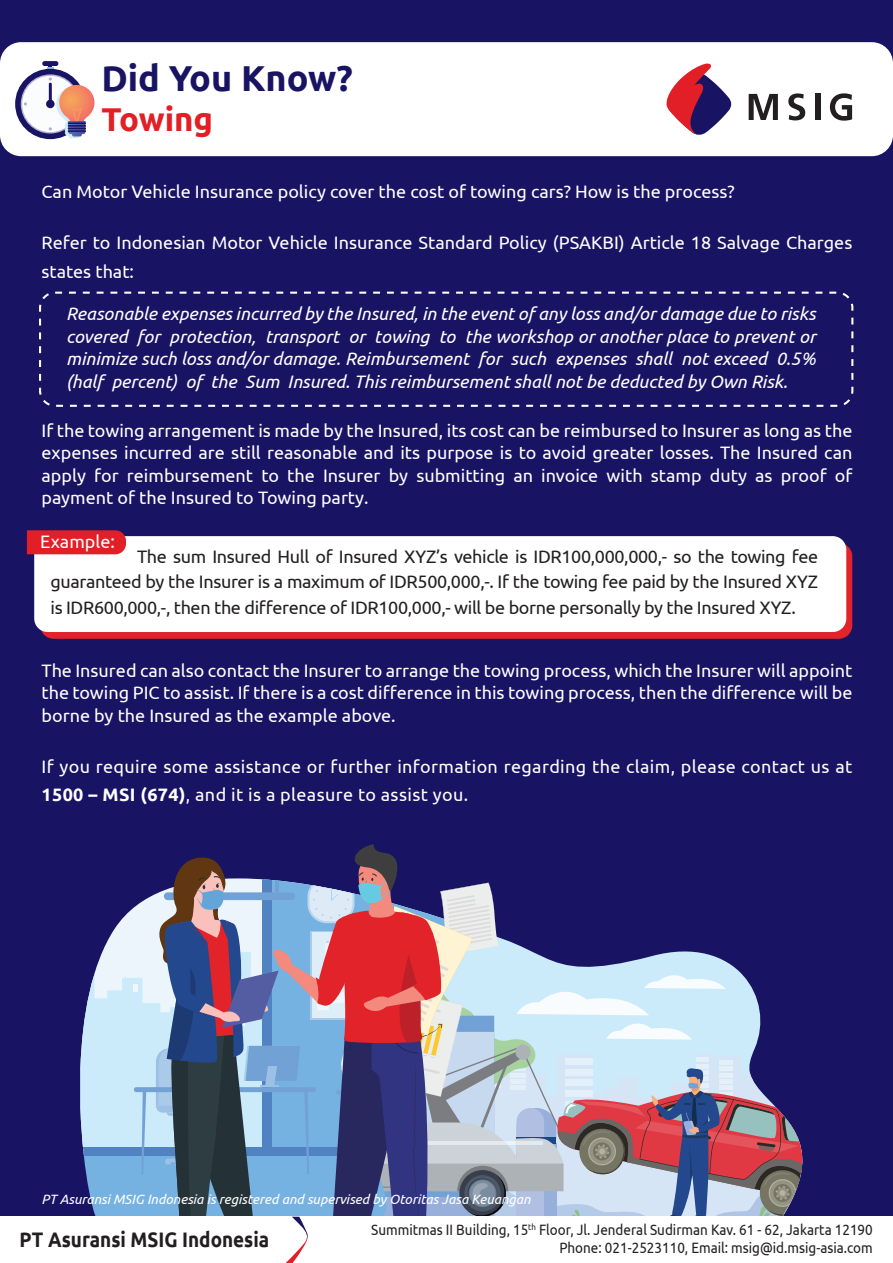
<style>
.page{position:relative;width:893px;height:1263px;background:#191364}
.page>*{position:absolute;margin:0;border:0;box-sizing:border-box;transform-origin:0 0}
.t1{font:700 36px "Ubuntu";color:#191364}
.t2{font:700 33px "Ubuntu";color:#e21f26}
.t3{font:700 21px "Ubuntu";color:#231f20;scale:.9 1}
.t4{font:18px/22.5px "Ubuntu";color:#fff;text-align:justify}
.t5{font:italic 18px/22.5px "Ubuntu";color:#fff;text-align:justify}
.t6{font:18px/25.5px "Ubuntu";letter-spacing:-.02em;color:#231f20;text-align:justify}
.t7{font:18px/28.5px "Ubuntu";letter-spacing:.02em;color:#fff}
.t8{font:15px/18px "Ubuntu";color:#231f20;text-align:right;scale:.9 1}
.t9{font:italic 13.5px "Ubuntu";color:#fff}
.s1{font-weight:700}
</style>
<div class="page">
<div style="left:0;top:42px;width:893px;height:114px;background:#fff;border-radius:21px"></div>
<svg style="left:666px;top:63px;width:66px;height:72px"></svg>
<svg style="left:749px;top:94px;width:29px;height:26px"></svg>
<svg style="left:788px;top:93px;width:17px;height:27px"></svg>
<div style="left:816px;top:94px;width:5px;height:26px;background:#231f20"></div>
<svg style="left:830px;top:93px;width:22px;height:28px"></svg>
<div style="left:0;top:1217px;width:893px;height:46px;background:#fff"></div>
<svg style="left:80px;top:844px;width:747px;height:419px"></svg>
<div style="left:42px;top:61px;width:16px;height:5px;background:#191364;border-radius:2px"></div>
<div style="left:15px;top:69px;width:70px;height:70px;background:#191364;border-radius:50%"></div>
<svg style="left:21px;top:74px;width:59px;height:60px"></svg>
<div style="left:22px;top:76px;width:56px;height:56px;background:#fafcfd;border-radius:50%"></div>
<svg style="left:47px;top:65px;width:48px;height:73px"></svg>
<div style="left:40px;top:543px;width:812px;height:96px;background:#e3232a;border-radius:14px"></div>
<div style="left:34px;top:536px;width:812px;height:96px;background:#fff;border-radius:14px"></div>
<div style="left:27px;top:530px;width:99px;height:24px;background:#e21f26"></div>
<div style="left:39px;top:292px;width:814px;height:115px;border:2px dashed #fff;border-radius:15px"></div>
<h1 class="t1" style="left:101px;top:56px;width:253px">Did You Know?</h1>
<h2 class="t2" style="left:101px;top:99px;width:113px">Towing</h2>
<p class="t4" style="left:42px;top:180px;width:695px">Can Motor Vehicle Insurance policy cover the cost of towing cars? How is the process?</p>
<p class="t4" style="left:42px;top:228px;width:812px;line-height:28.5px">Refer to Indonesian Motor Vehicle Insurance Standard Policy (PSAKBI) Article 18 Salvage Charges states that:</p>
<p class="t5" style="left:66px;top:302px;width:751px">Reasonable expenses incurred by the Insured, in the event of any loss and/or damage due to risks covered for protection, transport or towing to the workshop or another place to prevent or minimize such loss and/or damage. Reimbursement for such expenses shall not exceed 0.5% (half percent) of the Sum Insured. This reimbursement shall not be deducted by Own Risk.</p>
<p class="t4" style="left:42px;top:418px;width:812px">If the towing arrangement is made by the Insured, its cost can be reimbursed to Insurer as long as the expenses incurred are still reasonable and its purpose is to avoid greater losses. The Insured can apply for reimbursement to the Insurer by submitting an invoice with stamp duty as proof of payment of the Insured to Towing party.</p>
<p class="t4" style="left:40px;top:530px;width:76px">Example:</p>
<p class="t6" style="left:51px;top:543px;width:769px;text-indent:87px">The sum Insured Hull of Insured XYZ’s vehicle is IDR100,000,000,- so the towing fee guaranteed by the Insurer is a maximum of IDR500,000,-. If the towing fee paid by the Insured XYZ is IDR600,000,-, then the difference of IDR100,000,- will be borne personally by the Insured XYZ.</p>
<p class="t4" style="left:42px;top:658px;width:812px">The Insured can also contact the Insurer to arrange the towing process, which the Insurer will appoint the towing PIC to assist. If there is a cost difference in this towing process, then the difference will be borne by the Insured as the example above.</p>
<p class="t7" style="left:42px;top:751px;width:812px">If you require some assistance or further information regarding the claim, please contact us at<br><span class="s1">1500 – MSI (674)</span>, and it is a pleasure to assist you.</p>
<p class="t9" style="left:42px;top:1191px;width:491px">PT Asuransi MSIG Indonesia is registered and supervised by Otoritas Jasa Keuangan</p>
<p class="t3" style="left:20px;top:1226px;width:279px">PT Asuransi MSIG Indonesia</p>
<p class="t8" style="left:371px;top:1220px;width:559px">Summitmas II Building, 15<sup>th</sup> Floor, Jl. Jenderal Sudirman Kav. 61 - 62, Jakarta 12190<br>Phone: 021-2523110, Email: msig@id.msig-asia.com</p>
</div>
